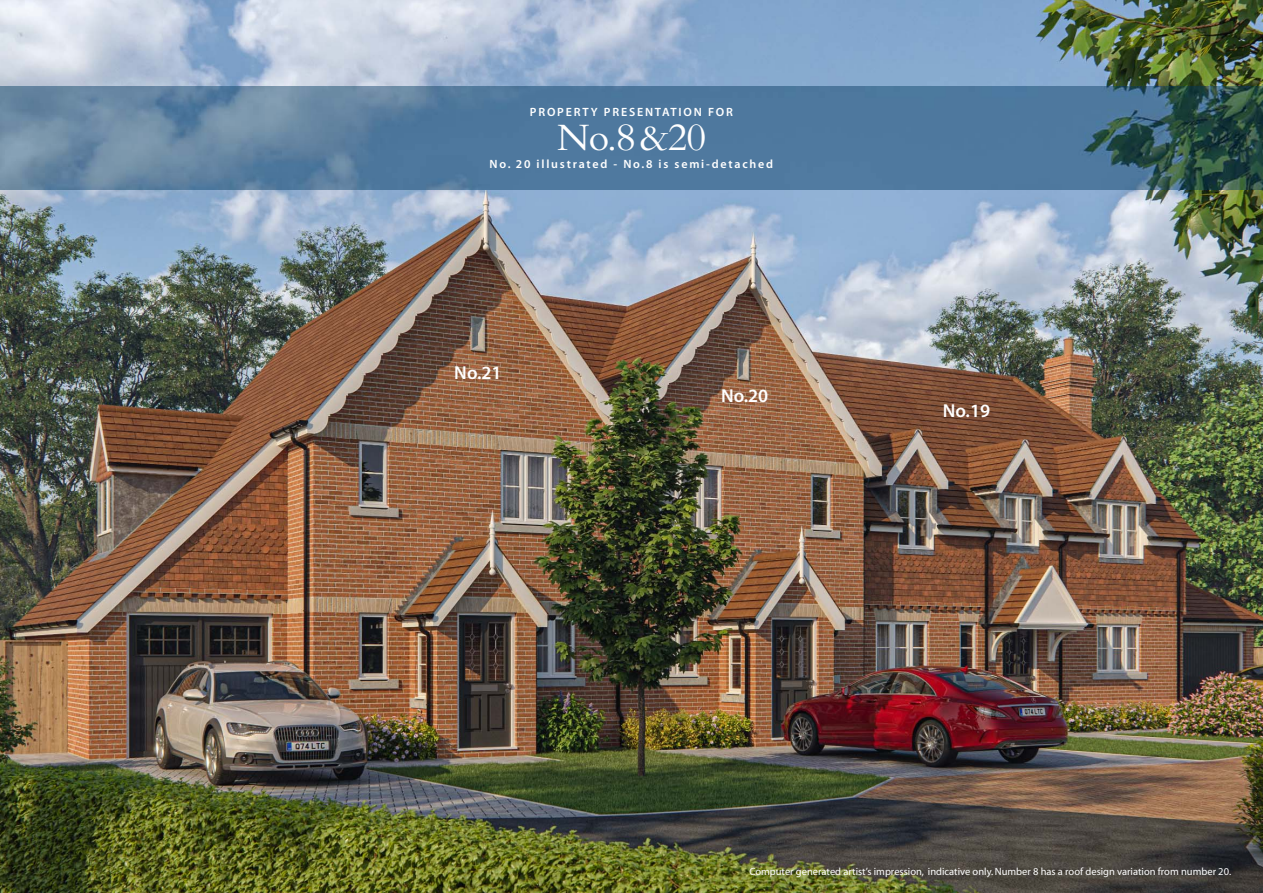
<style>
.page{position:relative;width:1263px;height:893px;background:#fff}
.page>*{position:absolute;margin:0;border:0;box-sizing:border-box;transform-origin:0 0}
.t1{font:40.5px "Bembo";color:#fff}
.t2{font:18.75px "Myriad MM 565 600";color:#fff}
.t3{font:12px "Myriad MM 565 600";letter-spacing:.15em;color:#fff}
.t4{font:10.5px "Myriad MM 400 600";color:#fff}
</style>
<div class="page">
<img style="left:0;top:0;width:1263px;height:893px">
<img style="left:0;top:87px;width:1263px;height:103px">
<p class="t3" style="left:530px;top:107px;width:205px">PROPERTY PRESENTATION FOR</p>
<h1 class="t1" style="left:557px;top:123px;width:151px">No.8&amp;20</h1>
<p class="t3" style="left:490px;top:160px;width:285px">No. 20 illustrated - No.8 is semi-detached</p>
<h2 class="t2" style="left:454px;top:366px;width:49px">No.21</h2>
<h2 class="t2" style="left:721px;top:389px;width:49px">No.20</h2>
<h2 class="t2" style="left:943px;top:404px;width:49px">No.19</h2>
<p class="t4" style="left:749px;top:868px;width:483px">Computer generated artist’s impression, indicative only. Number 8 has a roof design variation from number 20.</p>
</div>
